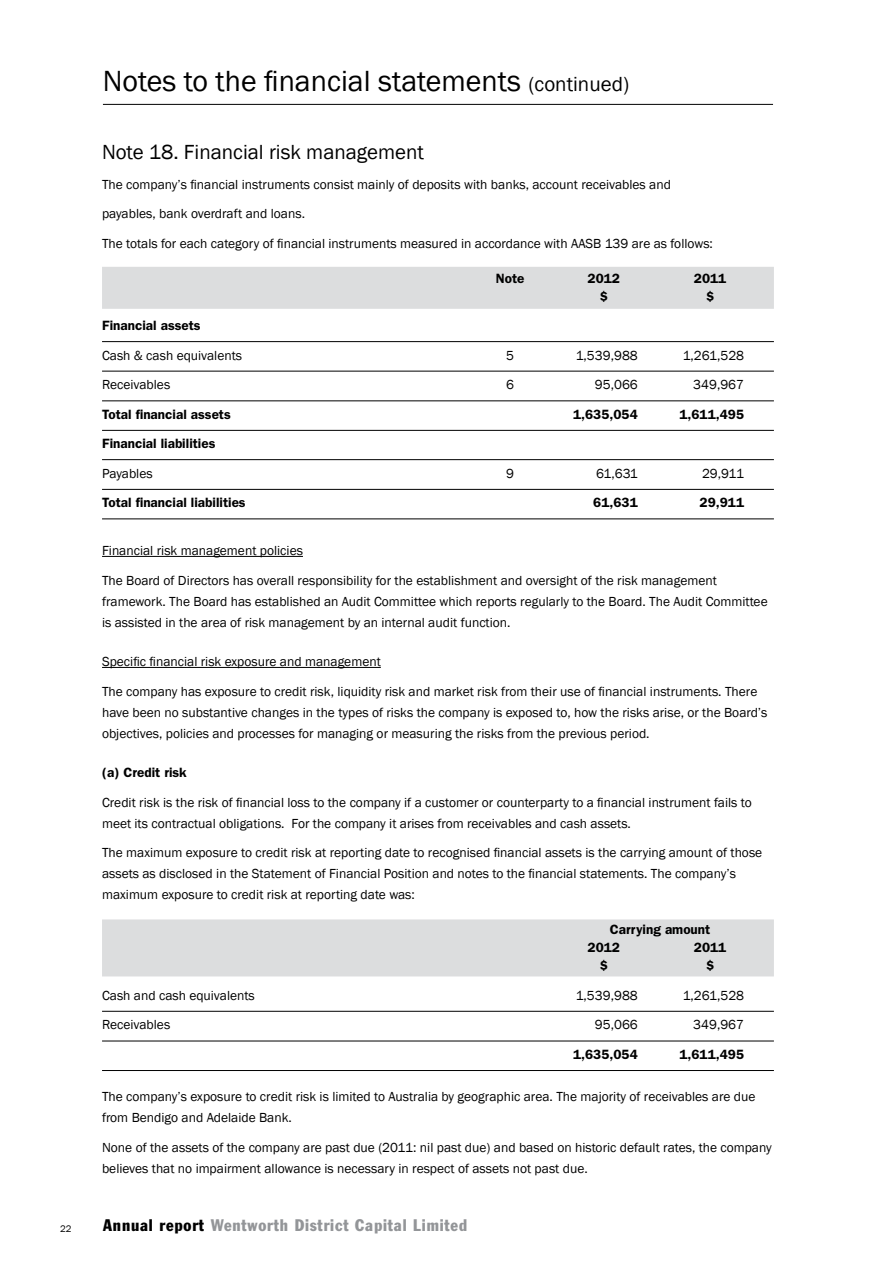
<style>
.page{position:relative;width:893px;height:1263px;background:#fff}
.page>*{position:absolute;margin:0;border:0;box-sizing:border-box;transform-origin:0 0}
.t1{font:30px "Franklin Gothic";color:#000}
.t2{font:21px "Franklin Gothic";color:#000}
.t3{font:condensed 16.5px "Franklin Gothic";letter-spacing:.05em;color:#939598}
.t4{font:13.5px/21px "Franklin Gothic";color:#000}
.t5{font:600 13.5px/18px "Franklin Gothic";color:#000}
.t6{font:9.75px "Franklin Gothic";color:#000}
.s1{font-size:21px}
.s2{color:#000}
</style>
<div class="page">
<div style="left:102px;top:267px;width:672px;height:42px;background:#dcddde"></div>
<hr style="left:102px;top:341px;width:672px;height:1px;background:#000">
<hr style="left:102px;top:371px;width:672px;height:1px;background:#000">
<hr style="left:102px;top:400px;width:672px;height:1px;background:#000">
<hr style="left:102px;top:430px;width:672px;height:1px;background:#000">
<hr style="left:102px;top:459px;width:672px;height:1px;background:#000">
<hr style="left:102px;top:489px;width:672px;height:1px;background:#000">
<hr style="left:102px;top:518px;width:672px;height:1px;background:#000">
<hr style="left:102px;top:556px;width:201px;height:1px;background:#000">
<hr style="left:102px;top:667px;width:279px;height:1px;background:#000">
<div style="left:102px;top:919px;width:672px;height:57px;background:#dcddde"></div>
<hr style="left:102px;top:1011px;width:672px;height:1px;background:#000">
<hr style="left:102px;top:1040px;width:672px;height:1px;background:#000">
<hr style="left:102px;top:1070px;width:672px;height:1px;background:#000">
<hr style="left:103px;top:104px;width:670px;height:1px;background:#000">
<h1 class="t1" style="left:103px;top:63px;width:528px">Notes to the financial statements <span class="s1">(continued)</span></h1>
<h2 class="t2" style="left:102px;top:139px;width:324px">Note 18. Financial risk management</h2>
<p class="t4" style="left:102px;top:170px;width:612px;line-height:29.5px">The company’s financial instruments consist mainly of deposits with banks, account receivables and payables, bank overdraft and loans.<br>The totals for each category of financial instruments measured in accordance with AASB 139 are as follows:</p>
<p class="t5" style="left:496px;top:269px;width:30px">Note</p>
<p class="t5" style="left:588px;top:269px;width:34px">2012</p>
<p class="t5" style="left:694px;top:269px;width:34px">2011</p>
<p class="t5" style="left:600px;top:287px;width:10px">$</p>
<p class="t5" style="left:706px;top:287px;width:10px">$</p>
<p class="t5" style="left:102px;top:317px;width:100px">Financial assets</p>
<p class="t4" style="left:102px;top:345px;width:142px">Cash &amp; cash equivalents</p>
<p class="t4" style="left:506px;top:345px;width:9px">5</p>
<p class="t4" style="left:576px;top:345px;width:64px">1,539,988</p>
<p class="t4" style="left:683px;top:345px;width:63px">1,261,528</p>
<p class="t4" style="left:102px;top:375px;width:70px">Receivables</p>
<p class="t4" style="left:506px;top:375px;width:9px">6</p>
<p class="t4" style="left:595px;top:375px;width:44px">95,066</p>
<p class="t4" style="left:693px;top:375px;width:52px">349,967</p>
<p class="t5" style="left:102px;top:405px;width:130px">Total financial assets</p>
<p class="t5" style="left:573px;top:405px;width:66px">1,635,054</p>
<p class="t5" style="left:679px;top:405px;width:66px">1,611,495</p>
<p class="t5" style="left:102px;top:435px;width:115px">Financial liabilities</p>
<p class="t4" style="left:102px;top:463px;width:52px">Payables</p>
<p class="t4" style="left:506px;top:463px;width:9px">9</p>
<p class="t4" style="left:596px;top:463px;width:43px">61,631</p>
<p class="t4" style="left:702px;top:463px;width:44px">29,911</p>
<p class="t5" style="left:102px;top:494px;width:145px">Total financial liabilities</p>
<p class="t5" style="left:593px;top:494px;width:46px">61,631</p>
<p class="t5" style="left:700px;top:494px;width:46px">29,911</p>
<p class="t4" style="left:102px;top:536px;width:616px;line-height:29.5px">Financial risk management policies<br>The Board of Directors has overall responsibility for the establishment and oversight of the risk management</p>
<p class="t4" style="left:102px;top:591px;width:667px">framework. The Board has established an Audit Committee which reports regularly to the Board. The Audit Committee is assisted in the area of risk management by an internal audit function.</p>
<p class="t4" style="left:102px;top:647px;width:657px;line-height:29.5px">Specific financial risk exposure and management<br>The company has exposure to credit risk, liquidity risk and market risk from their use of financial instruments. There</p>
<p class="t4" style="left:102px;top:702px;width:667px">have been no substantive changes in the types of risks the company is exposed to, how the risks arise, or the Board’s objectives, policies and processes for managing or measuring the risks from the previous period.</p>
<p class="t5" style="left:102px;top:764px;width:86px">(a) Credit risk</p>
<p class="t4" style="left:102px;top:792px;width:651px">Credit risk is the risk of financial loss to the company if a customer or counterparty to a financial instrument fails to meet its contractual obligations. For the company it arises from receivables and cash assets.</p>
<p class="t4" style="left:102px;top:843px;width:662px">The maximum exposure to credit risk at reporting date to recognised financial assets is the carrying amount of those assets as disclosed in the Statement of Financial Position and notes to the financial statements. The company’s maximum exposure to credit risk at reporting date was:</p>
<p class="t5" style="left:588px;top:921px;width:124px;text-indent:22px">Carrying amount<br>2012</p>
<p class="t5" style="left:694px;top:939px;width:34px">2011</p>
<p class="t5" style="left:600px;top:957px;width:10px">$</p>
<p class="t5" style="left:706px;top:957px;width:10px">$</p>
<p class="t4" style="left:102px;top:985px;width:154px">Cash and cash equivalents</p>
<p class="t4" style="left:576px;top:985px;width:64px">1,539,988</p>
<p class="t4" style="left:683px;top:985px;width:63px">1,261,528</p>
<p class="t4" style="left:102px;top:1015px;width:70px">Receivables</p>
<p class="t4" style="left:595px;top:1015px;width:44px">95,066</p>
<p class="t4" style="left:693px;top:1015px;width:52px">349,967</p>
<p class="t5" style="left:573px;top:1045px;width:66px">1,635,054</p>
<p class="t5" style="left:679px;top:1045px;width:66px">1,611,495</p>
<p class="t4" style="left:102px;top:1086px;width:655px">The company’s exposure to credit risk is limited to Australia by geographic area. The majority of receivables are due from Bendigo and Adelaide Bank.</p>
<p class="t4" style="left:102px;top:1137px;width:671px">None of the assets of the company are past due (2011: nil past due) and based on historic default rates, the company believes that no impairment allowance is necessary in respect of assets not past due.</p>
<p class="t6" style="left:60px;top:1223px;width:13px">22</p>
<p class="t3" style="left:103px;top:1215px;width:366px"><span class="s2">Annual report</span> Wentworth District Capital Limited</p>
</div>
